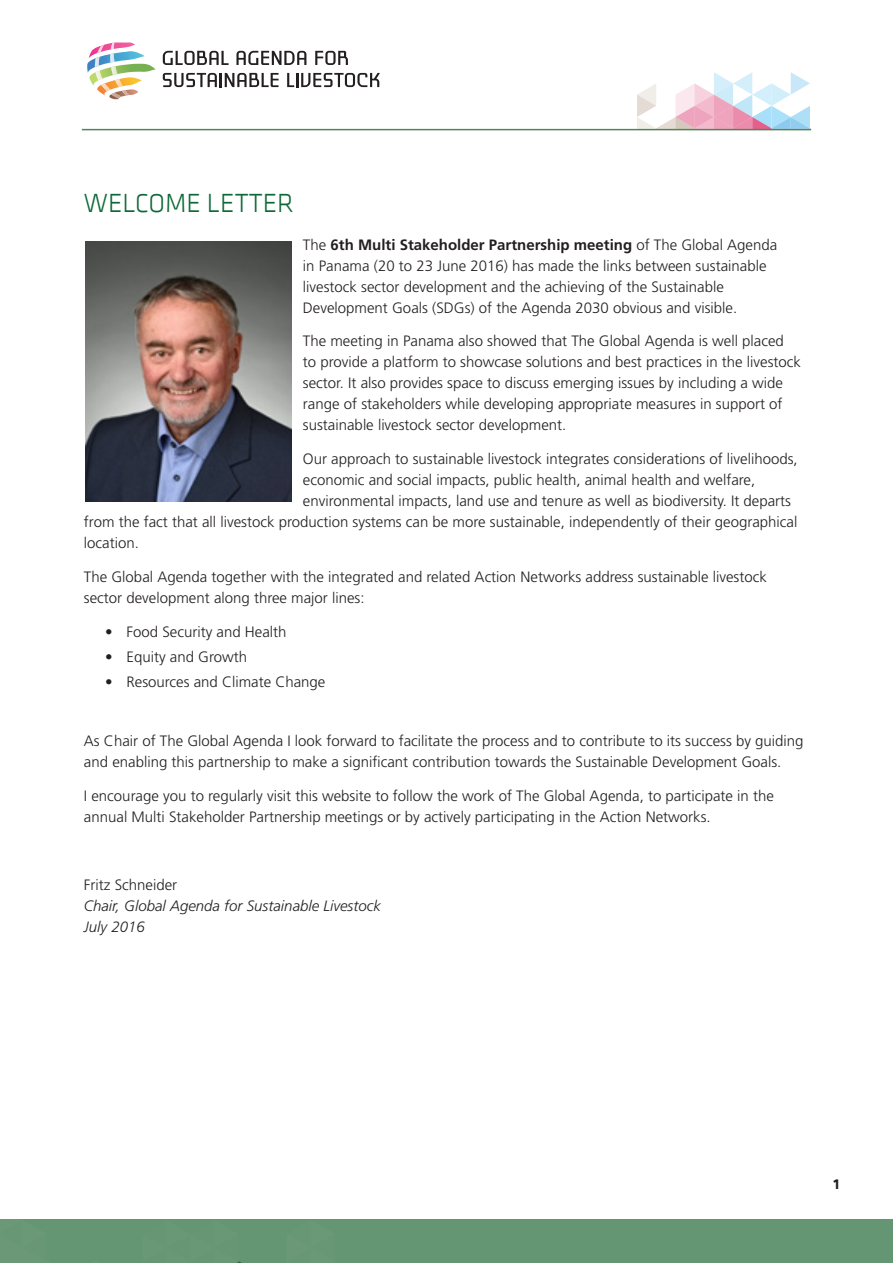
<style>
.page{position:relative;width:893px;height:1263px;background:#fff}
.page>*{position:absolute;margin:0;border:0;box-sizing:border-box;transform-origin:0 0}
.t1{font:300 27px "Klavika";color:#0d6937}
.testo{font:300 15px/21px "Frutiger LT Std";color:#231f20}
.testo_rientro_doppio{font:300 15px "Frutiger LT Std";color:#231f20}
.testo-2{font:italic 300 15px/21px "Frutiger LT Std";color:#231f20}
.tit_su{font:700 15px "Klavika";color:#231f20}
.s1{font-weight:700}
.s2{font-style:normal}
</style>
<div class="page">
<div style="left:0;top:1219px;width:893px;height:44px;background:#659673"></div>
<svg style="left:163px;top:51px;width:66px;height:14px"></svg>
<svg style="left:236px;top:51px;width:70px;height:14px"></svg>
<svg style="left:315px;top:51px;width:33px;height:14px"></svg>
<svg style="left:163px;top:73px;width:116px;height:14px"></svg>
<svg style="left:287px;top:73px;width:93px;height:14px"></svg>
<svg style="left:87px;top:43px;width:69px;height:56px"></svg>
<svg style="left:637px;top:72px;width:174px;height:57px"></svg>
<hr style="left:82px;top:129px;width:729px;height:1px;background:#54835a">
<img style="left:86px;top:241px;width:205px;height:261px">
<h1 class="t1" style="left:84px;top:186px;width:211px">WELCOME LETTER</h1>
<p class="testo" style="left:303px;top:234px;width:476px">The <span class="s1">6th Multi Stakeholder Partnership meeting</span> of The Global Agenda in Panama (20 to 23 June 2016) has made the links between sustainable livestock sector development and the achieving of the Sustainable Development Goals (SDGs) of the Agenda 2030 obvious and visible.</p>
<p class="testo" style="left:303px;top:331px;width:500px">The meeting in Panama also showed that The Global Agenda is well placed<br>to provide a platform to showcase solutions and best practices in the livestock sector. It also provides space to discuss emerging issues by including a wide range of stakeholders while developing appropriate measures in support of sustainable livestock sector development.</p>
<p class="testo" style="left:303px;top:449px;width:496px">Our approach to sustainable livestock integrates considerations of livelihoods,</p>
<p class="testo" style="left:303px;top:470px;width:454px">economic and social impacts, public health, animal health and welfare,</p>
<p class="testo" style="left:303px;top:491px;width:490px">environmental impacts, land use and tenure as well as biodiversity. It departs</p>
<p class="testo" style="left:84px;top:512px;width:715px">from the fact that all livestock production systems can be more sustainable, independently of their geographical</p>
<p class="testo" style="left:84px;top:533px;width:57px">location.</p>
<p class="testo" style="left:84px;top:566px;width:684px">The Global Agenda together with the integrated and related Action Networks address sustainable livestock sector development along three major lines:</p>
<p class="testo_rientro_doppio" style="left:105px;top:623px;width:183px">• Food Security and Health</p>
<p class="testo_rientro_doppio" style="left:105px;top:648px;width:143px">• Equity and Growth</p>
<p class="testo_rientro_doppio" style="left:105px;top:673px;width:222px">• Resources and Climate Change</p>
<p class="testo" style="left:84px;top:731px;width:721px">As Chair of The Global Agenda I look forward to facilitate the process and to contribute to its success by guiding and enabling this partnership to make a significant contribution towards the Sustainable Development Goals.</p>
<p class="testo" style="left:84px;top:785px;width:691px">I encourage you to regularly visit this website to follow the work of The Global Agenda, to participate in the annual Multi Stakeholder Partnership meetings or by actively participating in the Action Networks.</p>
<p class="testo-2" style="left:84px;top:874px;width:298px"><span class="s2">Fritz Schneider<br></span>Chair, Global Agenda for Sustainable Livestock<br>July 2016</p>
<p class="tit_su" style="left:833px;top:1173px;width:7px">1</p>
</div>
